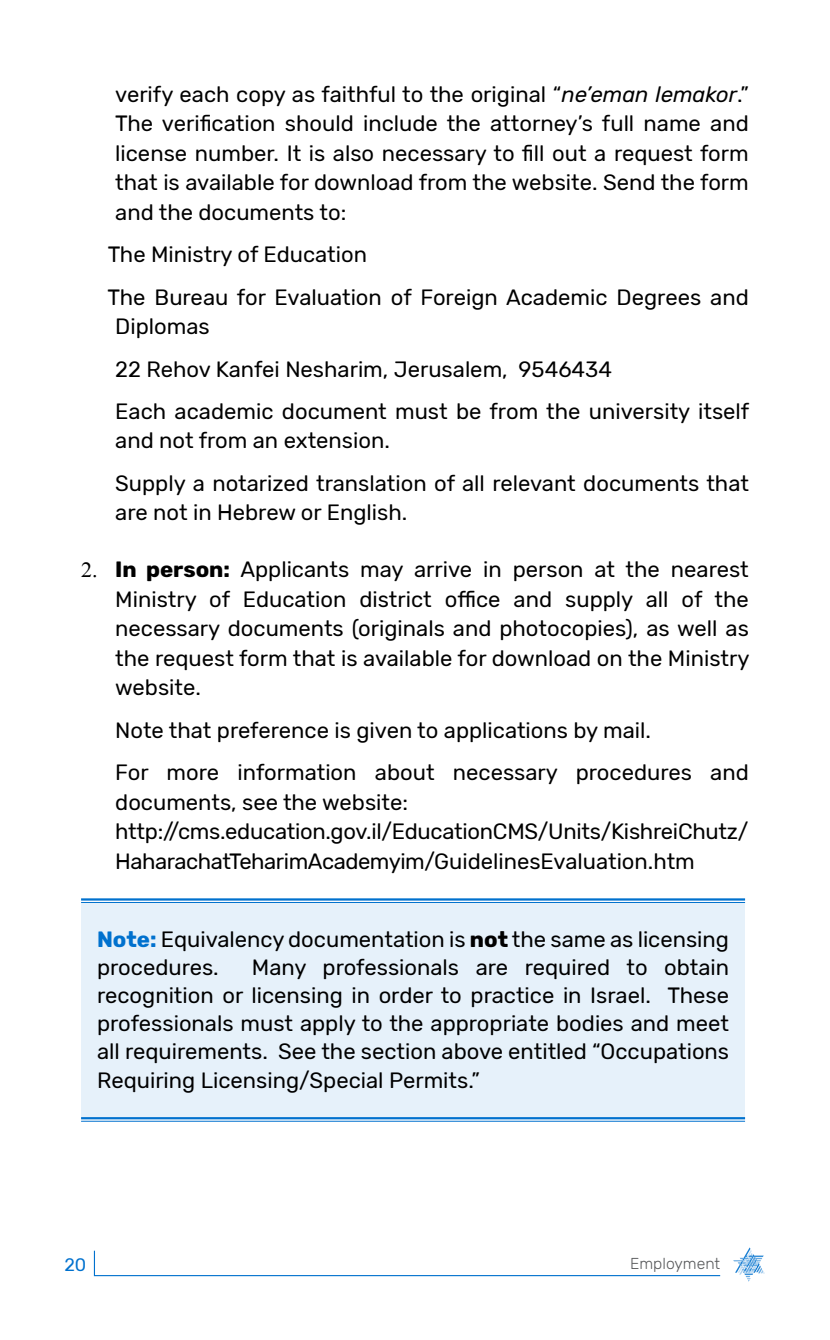
<style>
.page{position:relative;width:830px;height:1340px;background:#fff}
.page>*{position:absolute;margin:0;border:0;box-sizing:border-box;transform-origin:0 0}
.t1{font:22.05px/29.5px "Rubik";color:#000}
.t2{font:18px "Rubik";color:#0071ce}
.t3{font:300 15.75px "Rubik";color:#58595b}
.s1{font-style:italic}
.s2{font-weight:700}
.s3{font-weight:700;color:#0071ce}
</style>
<div class="page">
<svg style="left:93px;top:1250px;width:628px;height:26px"></svg>
<svg style="left:733px;top:1247px;width:31px;height:34px"></svg>
<div style="left:81px;top:900px;width:663px;height:219px;background:#e6f1fa"></div>
<svg style="left:81px;top:900px;width:663px;height:2px"></svg>
<hr style="left:81px;top:1117px;width:663px;height:4px;background:#a0caec">
<hr style="left:81px;top:898px;width:663px;height:2px;background:#0071ce">
<hr style="left:81px;top:902px;width:663px;height:1px;background:#0071ce">
<hr style="left:81px;top:1117px;width:663px;height:2px;background:#0071ce">
<hr style="left:81px;top:1120px;width:663px;height:1px;background:#0071ce">
<p class="t1" style="left:115px;top:80px;width:635px;text-align:justify">verify each copy as faithful to the original “<span class="s1">ne’eman lemakor</span>.” The verification should include the attorney’s full name and license number. It is also necessary to fill out a request form that is available for download from the website. Send the form and the documents to:</p>
<p class="t1" style="left:107px;top:234px;width:642px;line-height:42.3px">The Ministry of Education<br>The Bureau for Evaluation of Foreign Academic Degrees and</p>
<p class="t1" style="left:115px;top:306px;width:635px;line-height:42.3px">Diplomas<br>22 Rehov Kanfei Nesharim, Jerusalem, 9546434<br>Each academic document must be from the university itself</p>
<p class="t1" style="left:115px;top:420px;width:635px;line-height:42.3px">and not from an extension.<br>Supply a notarized translation of all relevant documents that</p>
<p class="t1" style="left:115px;top:498px;width:293px">are not in Hebrew or English.</p>
<p class="t1" style="left:115px;top:555px;width:635px;text-align:justify"><span class="s2">In person:</span> Applicants may arrive in person at the nearest Ministry of Education district office and supply all of the necessary documents (originals and photocopies), as well as the request form that is available for download on the Ministry website.</p>
<p class="t1" style="left:115px;top:709px;width:635px;line-height:42.3px">Note that preference is given to applications by mail.<br>For more information about necessary procedures and</p>
<p class="t1" style="left:115px;top:787px;width:634px">documents, see the website: http://cms.education.gov.il/EducationCMS/Units/KishreiChutz/<br>HaharachatTeharimAcademyim/GuidelinesEvaluation.htm</p>
<p class="t1" style="left:97px;top:925px;width:633px;line-height:28.1px"><span class="s3">Note:</span> Equivalency documentation is <span class="s2">not</span> the same as licensing procedures.</p>
<p class="t1" style="left:97px;top:953px;width:633px;line-height:28.1px;text-align:justify;text-indent:155px">Many professionals are required to obtain recognition or licensing in order to practice in Israel. These professionals must apply to the appropriate bodies and meet all requirements. See the section above entitled “Occupations Requiring Licensing/Special Permits.”</p>
<p class="t2" style="left:64px;top:1254px;width:23px">20</p>
<p class="t3" style="left:629px;top:1254px;width:91px">Employment</p>
</div>
